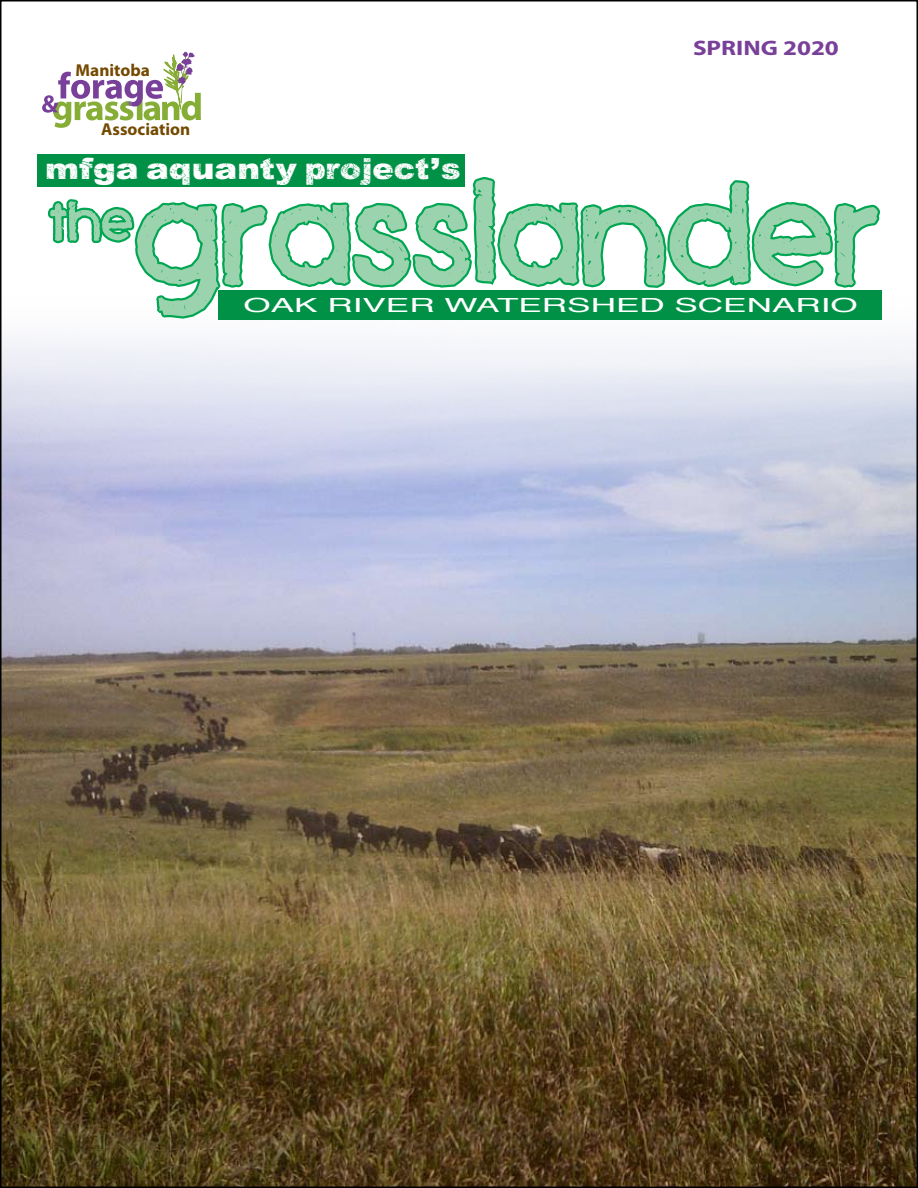
<style>
.page{position:relative;width:918px;height:1188px;background:#fff}
.page>*{position:absolute;margin:0;border:0;box-sizing:border-box;transform-origin:0 0}
.t1{font:30px "Dark Underground";color:#fff;scale:1.5 1}
.t2{font:700 21px "Myriad Pro";color:#784099;scale:1.2 1}
.t3{font:19.5px "Helvetica";color:#fff;scale:1.8 1}
.t4{font:17.85px "Blair Md ITCTT Medium";color:#fff;scale:.88 1}
.t5{font:700 17.25px "Myriad Pro";color:#744a01}
</style>
<div class="page">
<img style="left:3px;top:339px;width:912px;height:846px">
<div style="left:37px;top:155px;width:428px;height:32px;background:#009146"></div>
<svg style="left:48px;top:177px;width:832px;height:142px"></svg>
<div style="left:219px;top:290px;width:663px;height:30px;background:#009146"></div>
<svg style="left:42px;top:52px;width:159px;height:76px"></svg>
<p class="t5" style="left:76px;top:59px;width:76px">Manitoba</p>
<p class="t5" style="left:101px;top:118px;width:91px">Association</p>
<h1 class="t1" style="left:45px;top:153px;width:279px">mfga aquanty project's</h1>
<p class="t2" style="left:693px;top:34px;width:123px">SPRING 2020</p>
<p class="t3" style="left:244px;top:290px;width:343px">OAK RIVER WATERSHED SCENARIO</p>
<p class="t4" style="left:226px;top:292px;width:736px">Connecting land and water in the Assiniboine River Basin</p>
</div>
